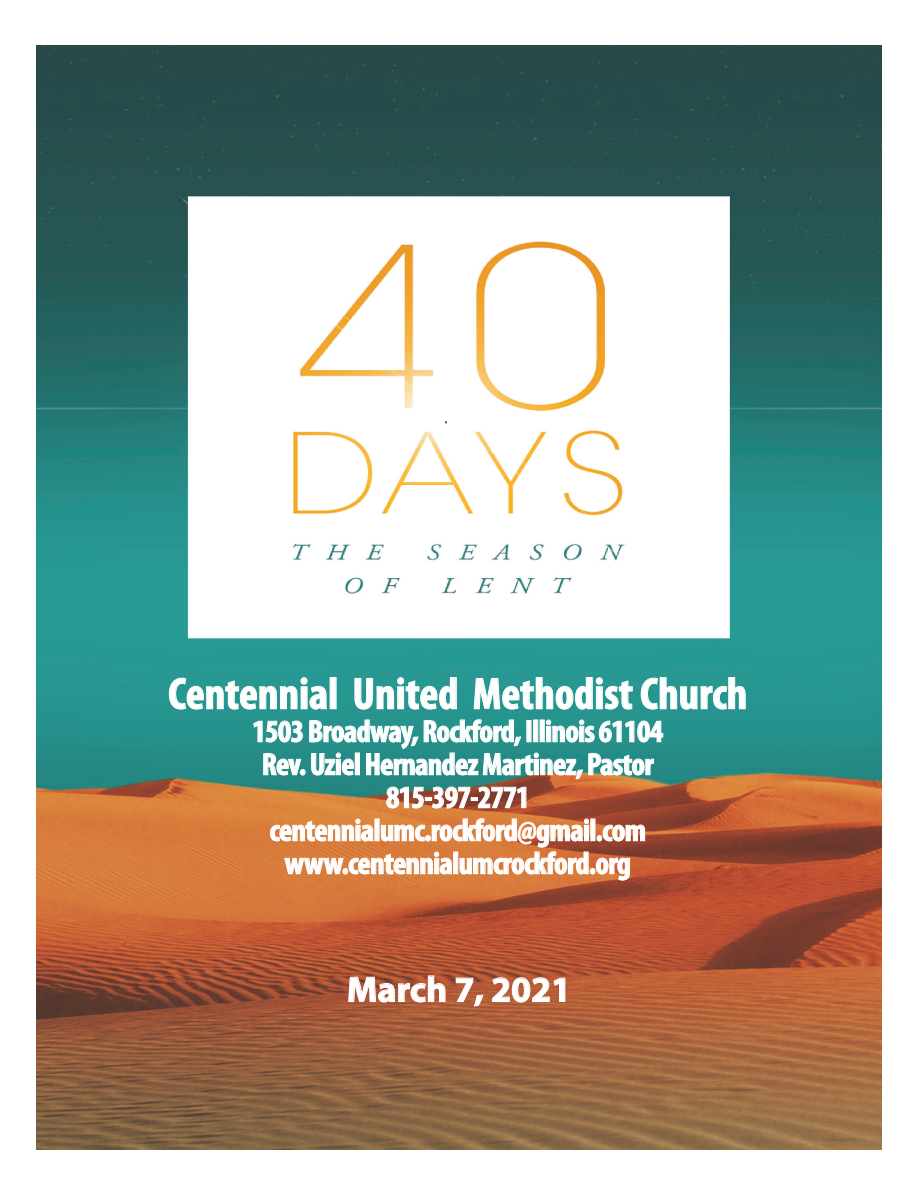
<style>
.page{position:relative;width:918px;height:1188px;background:#fff}
.page>*{position:absolute;margin:0;border:0;box-sizing:border-box;transform-origin:0 0}
.t1{font:700 condensed 45px "Myriad Pro";color:#fff}
.t2{font:700 36px "Myriad Pro";color:#fff}
.t3{font:700 condensed 31.5px/33px "Myriad Pro";letter-spacing:-.02em;color:#fff;text-align:center}
</style>
<div class="page">
<img style="left:36px;top:45px;width:846px;height:1104px">
<svg style="left:169px;top:677px;width:158px;height:33px;background:#4ba7a3"></svg>
<svg style="left:354px;top:677px;width:103px;height:33px;background:#4ea9a5"></svg>
<svg style="left:473px;top:677px;width:160px;height:33px;background:#4fa9a5"></svg>
<svg style="left:640px;top:677px;width:106px;height:33px;background:#4ba8a3"></svg>
<svg style="left:253px;top:719px;width:411px;height:60px;background:#51a29d"></svg>
<svg style="left:386px;top:786px;width:141px;height:23px;background:#a57866"></svg>
<svg style="left:270px;top:818px;width:375px;height:63px;background:#d88d5c"></svg>
<svg style="left:348px;top:975px;width:98px;height:28px;background:#b8745b"></svg>
<svg style="left:456px;top:977px;width:27px;height:30px"></svg>
<svg style="left:492px;top:977px;width:74px;height:26px;background:#c37b5e"></svg>
<h1 class="t1" style="left:168px;top:666px;width:581px">Centennial United Methodist Church</h1>
<p class="t3" style="left:252px;top:714px;width:412px">1503 Broadway, Rockford, Illinois 61104<br>Rev. Uziel Hernandez Martinez, Pastor 815-397-2771 centennialumc.rockford@gmail.com www.centennialumcrockford.org</p>
<p class="t2" style="left:347px;top:966px;width:226px">March 7, 2021</p>
</div>
